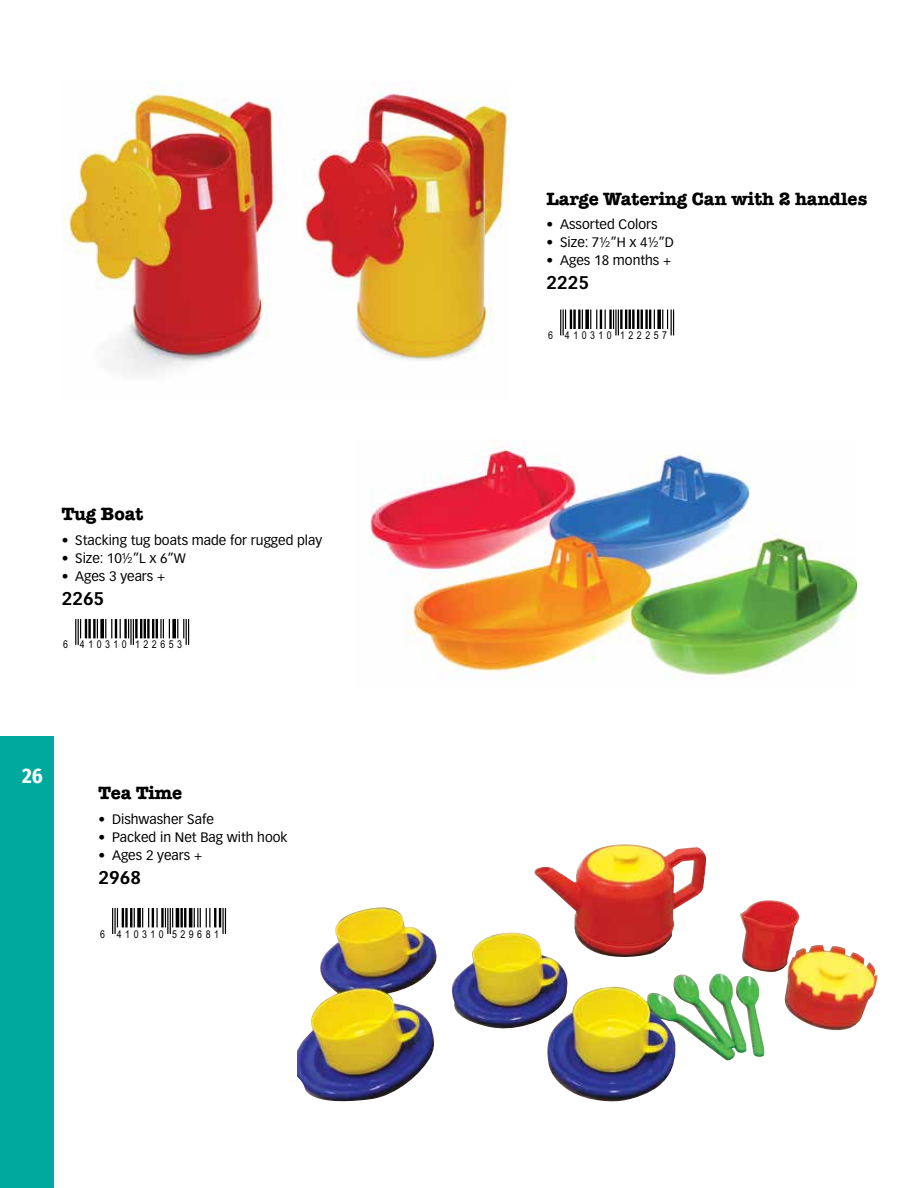
<style>
.page{position:relative;width:918px;height:1188px;background:#fff}
.page>*{position:absolute;margin:0;border:0;box-sizing:border-box;transform-origin:0 0}
.t1{font:700 21px "Fira Sans Condensed";color:#fff}
.t2{font:700 18px "American Typewriter ITC Pro";color:#000}
.t3{font:700 18px "Vectora LT Pro";color:#000}
.t4{font:13.5px "Vectora LT Pro";color:#000}
.t5{font:10.8px "Arial Narrow";letter-spacing:.32em;color:#000}
</style>
<div class="page">
<img style="left:297px;top:844px;width:521px;height:258px">
<svg style="left:112px;top:908px;width:12px;height:26px"></svg>
<hr style="left:125px;top:908px;width:3px;height:19px;background:#000">
<svg style="left:130px;top:908px;width:5px;height:19px"></svg>
<svg style="left:137px;top:908px;width:4px;height:19px"></svg>
<svg style="left:142px;top:908px;width:16px;height:19px"></svg>
<hr style="left:161px;top:908px;width:3px;height:19px;background:#000">
<svg style="left:165px;top:908px;width:8px;height:26px"></svg>
<hr style="left:176px;top:908px;width:3px;height:19px;background:#000">
<hr style="left:180px;top:908px;width:3px;height:19px;background:#000">
<svg style="left:184px;top:908px;width:2px;height:19px"></svg>
<hr style="left:189px;top:908px;width:3px;height:19px;background:#000">
<svg style="left:194px;top:908px;width:32px;height:26px"></svg>
<img style="left:370px;top:446px;width:486px;height:233px">
<svg style="left:560px;top:310px;width:12px;height:25px"></svg>
<hr style="left:573px;top:310px;width:3px;height:19px;background:#000">
<hr style="left:578px;top:310px;width:3px;height:19px;background:#000">
<svg style="left:582px;top:310px;width:1px;height:19px"></svg>
<svg style="left:585px;top:310px;width:4px;height:19px"></svg>
<svg style="left:590px;top:310px;width:16px;height:19px"></svg>
<hr style="left:609px;top:310px;width:3px;height:19px;background:#000">
<svg style="left:613px;top:310px;width:6px;height:25px"></svg>
<hr style="left:620px;top:310px;width:3px;height:19px;background:#000">
<svg style="left:625px;top:310px;width:6px;height:19px"></svg>
<hr style="left:632px;top:310px;width:3px;height:19px;background:#000">
<svg style="left:637px;top:310px;width:6px;height:19px"></svg>
<hr style="left:645px;top:310px;width:3px;height:19px;background:#000">
<svg style="left:649px;top:310px;width:6px;height:19px"></svg>
<svg style="left:657px;top:310px;width:4px;height:19px"></svg>
<svg style="left:662px;top:310px;width:12px;height:25px"></svg>
<svg style="left:75px;top:619px;width:12px;height:26px"></svg>
<hr style="left:88px;top:619px;width:3px;height:19px;background:#000">
<hr style="left:93px;top:619px;width:3px;height:19px;background:#000">
<svg style="left:97px;top:619px;width:1px;height:19px"></svg>
<svg style="left:100px;top:619px;width:4px;height:19px"></svg>
<svg style="left:105px;top:619px;width:16px;height:19px"></svg>
<hr style="left:124px;top:619px;width:3px;height:19px;background:#000">
<svg style="left:128px;top:619px;width:6px;height:26px"></svg>
<hr style="left:135px;top:619px;width:3px;height:19px;background:#000">
<svg style="left:140px;top:619px;width:6px;height:19px"></svg>
<hr style="left:147px;top:619px;width:3px;height:19px;background:#000">
<svg style="left:152px;top:619px;width:18px;height:19px"></svg>
<svg style="left:172px;top:619px;width:4px;height:19px"></svg>
<svg style="left:177px;top:619px;width:12px;height:26px"></svg>
<div style="left:0;top:737px;width:54px;height:451px;background:#00a99d"></div>
<img style="left:63px;top:90px;width:447px;height:285px">
<h2 class="t2" style="left:62px;top:502px;width:83px">Tug Boat</h2>
<p class="t4" style="left:62px;top:532px;width:262px">• Stacking tug boats made for rugged play</p>
<p class="t4" style="left:62px;top:550px;width:126px">• Size: 10½”L x 6”W</p>
<p class="t4" style="left:62px;top:568px;width:105px">• Ages 3 years +</p>
<h2 class="t3" style="left:62px;top:587px;width:44px">2265</h2>
<p class="t5" style="left:63px;top:637px;width:120px">6 410310 122653</p>
<h1 class="t1" style="left:22px;top:758px;width:22px">26</h1>
<h2 class="t2" style="left:99px;top:781px;width:85px">Tea Time</h2>
<p class="t4" style="left:99px;top:811px;width:117px">• Dishwasher Safe</p>
<p class="t4" style="left:99px;top:829px;width:190px">• Packed in Net Bag with hook</p>
<p class="t4" style="left:99px;top:847px;width:105px">• Ages 2 years +</p>
<h2 class="t3" style="left:99px;top:866px;width:44px">2968</h2>
<p class="t5" style="left:100px;top:926px;width:120px">6 410310 529681</p>
<h2 class="t2" style="left:547px;top:187px;width:322px">Large Watering Can with 2 handles</h2>
<p class="t4" style="left:547px;top:217px;width:112px">• Assorted Colors</p>
<p class="t4" style="left:547px;top:235px;width:129px">• Size: 7½”H x 4½”D</p>
<p class="t4" style="left:547px;top:253px;width:126px">• Ages 18 months +</p>
<h2 class="t3" style="left:547px;top:272px;width:44px">2225</h2>
<p class="t5" style="left:548px;top:327px;width:120px">6 410310 122257</p>
</div>
